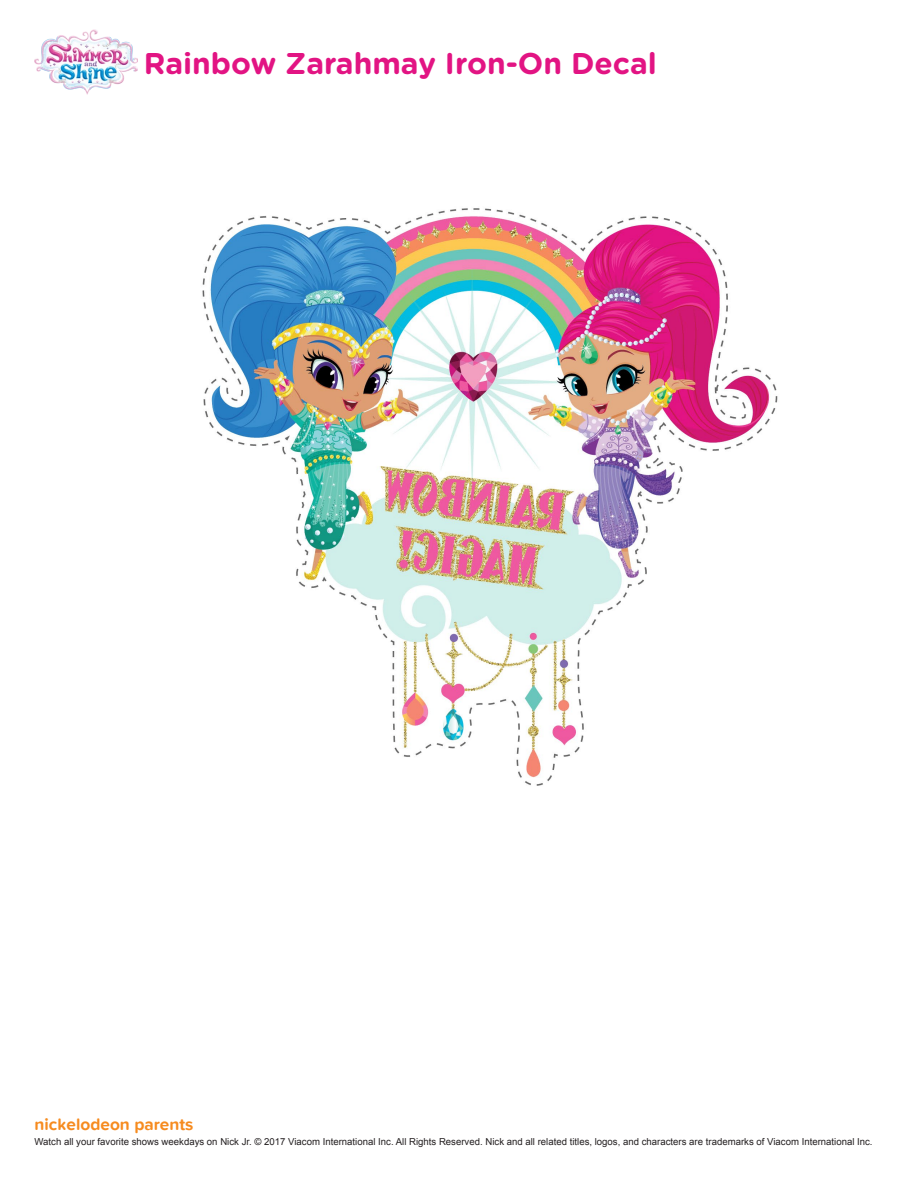
<style>
.page{position:relative;width:918px;height:1188px;background:#fff}
.page>*{position:absolute;margin:0;border:0;box-sizing:border-box;transform-origin:0 0}
.t1{font:700 30px "Gotham Rounded";color:#e21483}
.t2{font:700 17.25px "Proxima Nova Soft";color:#f68b1f}
.t3{font:9.6px "Arial";color:#231f20}
</style>
<div class="page">
<img style="left:202px;top:208px;width:576px;height:578px">
<img style="left:34px;top:29px;width:104px;height:65px">
<h1 class="t1" style="left:144px;top:41px;width:515px">Rainbow Zarahmay Iron-On Decal</h1>
<h2 class="t2" style="left:34px;top:1114px;width:161px">nickelodeon parents</h2>
<p class="t3" style="left:34px;top:1135px;width:840px">Watch all your favorite shows weekdays on Nick Jr. © 2017 Viacom International Inc. All Rights Reserved. Nick and all related titles, logos, and characters are trademarks of Viacom International Inc.</p>
</div>
